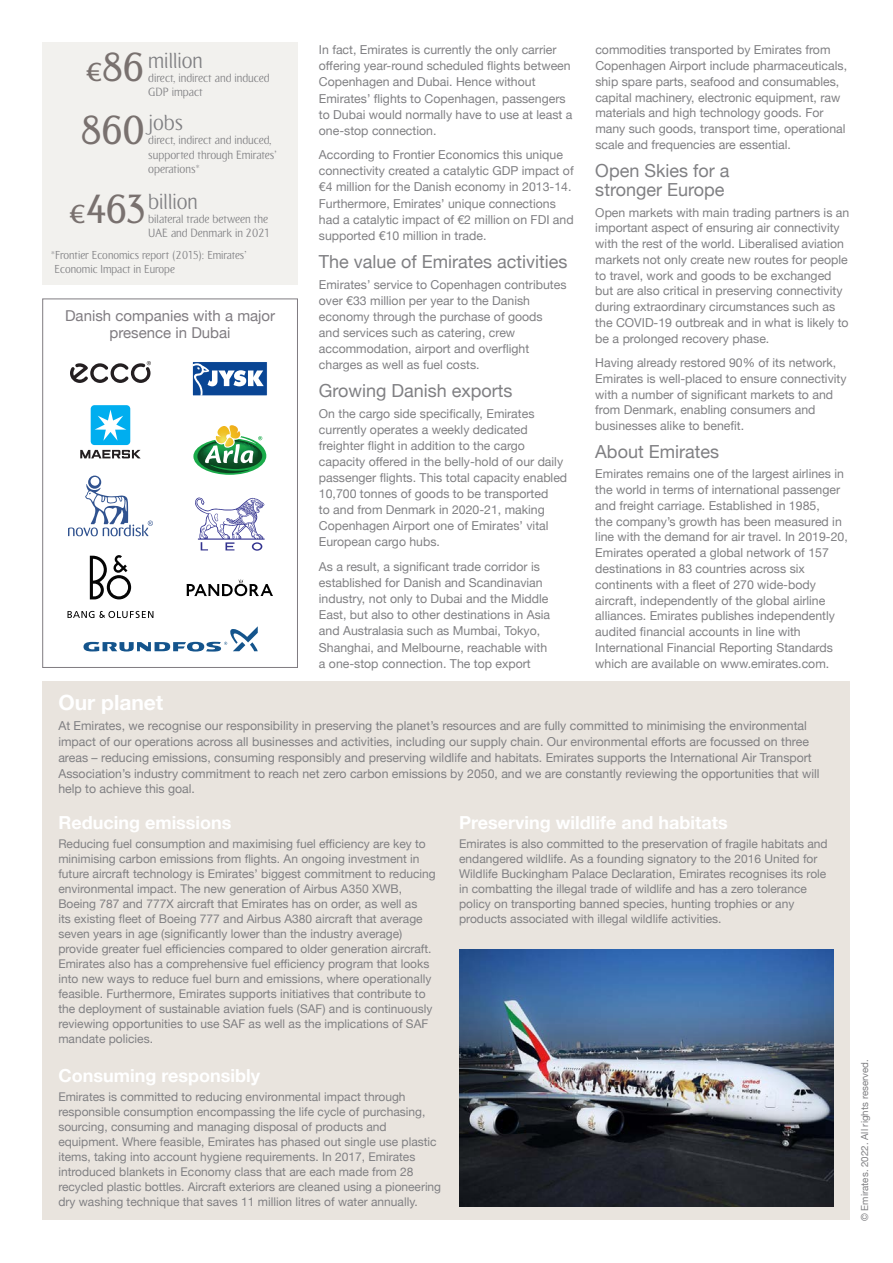
<style>
.page{position:relative;width:893px;height:1263px;background:#fff}
.page>*{position:absolute;margin:0;border:0;box-sizing:border-box;transform-origin:0 0}
.FS_Subhead{font:500 39.75px "Emirates";letter-spacing:-.025em;color:#79716f}
.FS_Body{font:300 21.3px "Emirates";color:#808083}
.FS_Body-2{font:700 21px "Helvetica Neue";color:#fff}
.FS_Subhead-2{font:18px/19.5px "Helvetica Neue";color:#808083}
.FS_Body-3{font:700 18px "Helvetica Neue";color:#fff}
.FS_Subhead-3{font:15px/16.5px "Helvetica Neue";color:#807c81;text-align:center}
.FS_Body-4{font:12.3px/15.8px "Helvetica Neue";color:#808083}
.FS_Body-5{font:12px/15px "Helvetica Neue";color:#808083}
.FS_Body-6{font:300 11.55px/14.2px "Emirates";color:#808083}
.FS_Body-7{font:300 11.25px/13.5px "Emirates";color:#808083}
.FS_Body-8{font:9.75px "Helvetica Neue";color:#808083}
.s1{font-size:25.5px}
</style>
<div class="page">
<div style="left:43px;top:681px;width:807px;height:539px;background:#e9e4de"></div>
<img style="left:459px;top:950px;width:374px;height:256px">
<div style="left:43px;top:299px;width:255px;height:369px;border:1px solid #807c81"></div>
<div style="left:43px;top:43px;width:255px;height:242px;background:#f2f1ee"></div>
<svg style="left:68px;top:555px;width:85px;height:63px"></svg>
<svg style="left:80px;top:450px;width:61px;height:8px"></svg>
<div style="left:91px;top:405px;width:39px;height:40px;background:#00aeef;border-radius:4px"></div>
<svg style="left:95px;top:409px;width:31px;height:32px"></svg>
<svg style="left:70px;top:361px;width:81px;height:22px"></svg>
<svg style="left:193px;top:425px;width:74px;height:50px"></svg>
<div style="left:192px;top:361px;width:76px;height:35px;background:#094594;border:1px solid #fff"></div>
<svg style="left:193px;top:363px;width:71px;height:33px"></svg>
<svg style="left:187px;top:579px;width:86px;height:17px"></svg>
<svg style="left:83px;top:626px;width:175px;height:26px"></svg>
<svg style="left:68px;top:476px;width:85px;height:60px"></svg>
<svg style="left:195px;top:498px;width:70px;height:53px"></svg>
<p class="FS_Body" style="left:148px;top:45px;width:56px">million</p>
<p class="FS_Body-6" style="left:148px;top:71px;width:123px">direct, indirect and induced<br>GDP impact</p>
<p class="FS_Subhead" style="left:85px;top:38px;width:61px"><span class="s1">€</span>86</p>
<p class="FS_Body" style="left:148px;top:107px;width:36px">jobs</p>
<p class="FS_Body-6" style="left:148px;top:134px;width:130px">direct, indirect and induced, supported through Emirates’ operations*</p>
<p class="FS_Subhead" style="left:80px;top:100px;width:66px">860</p>
<p class="FS_Body" style="left:148px;top:186px;width:51px">billion</p>
<p class="FS_Body-6" style="left:148px;top:213px;width:122px">bilateral trade between the<br>UAE and Denmark in 2021</p>
<p class="FS_Subhead" style="left:69px;top:179px;width:77px"><span class="s1">€</span>463</p>
<p class="FS_Body-7" style="left:55px;top:249px;width:193px;text-indent:-4px">*Frontier Economics report (2015): Emirates’<br>Economic Impact in Europe</p>
<p class="FS_Subhead-3" style="left:65px;top:309px;width:212px">Danish companies with a major presence in Dubai</p>
<p class="FS_Body-4" style="left:319px;top:43px;width:255px">In fact, Emirates is currently the only carrier offering year-round scheduled flights between Copenhagen and Dubai. Hence without Emirates’ flights to Copenhagen, passengers to Dubai would normally have to use at least a one-stop connection.</p>
<p class="FS_Body-4" style="left:319px;top:148px;width:256px">According to Frontier Economics this unique connectivity created a catalytic GDP impact of €4 million for the Danish economy in 2013-14.<br>Furthermore, Emirates’ unique connections had a catalytic impact of €2 million on FDI and supported €10 million in trade.</p>
<p class="FS_Subhead-2" style="left:319px;top:253px;width:250px">The value of Emirates activities</p>
<p class="FS_Body-4" style="left:319px;top:277px;width:249px">Emirates’ service to Copenhagen contributes over €33 million per year to the Danish economy through the purchase of goods<br>and services such as catering, crew accommodation, airport and overflight charges as well as fuel costs.</p>
<p class="FS_Subhead-2" style="left:319px;top:382px;width:195px">Growing Danish exports</p>
<p class="FS_Body-4" style="left:319px;top:406px;width:250px">On the cargo side specifically, Emirates currently operates a weekly dedicated freighter flight in addition to the cargo capacity offered in the belly-hold of our daily passenger flights. This total capacity enabled 10,700 tonnes of goods to be transported<br>to and from Denmark in 2020-21, making Copenhagen Airport one of Emirates’ vital European cargo hubs.</p>
<p class="FS_Body-4" style="left:319px;top:559px;width:233px">As a result, a significant trade corridor is established for Danish and Scandinavian industry, not only to Dubai and the Middle East, but also to other destinations in Asia and Australasia such as Mumbai, Tokyo, Shanghai, and Melbourne, reachable with a one-stop connection. The top export</p>
<p class="FS_Body-4" style="left:595px;top:43px;width:253px">commodities transported by Emirates from Copenhagen Airport include pharmaceuticals, ship spare parts, seafood and consumables, capital machinery, electronic equipment, raw materials and high technology goods. For many such goods, transport time, operational scale and frequencies are essential.</p>
<p class="FS_Subhead-2" style="left:595px;top:162px;width:136px">Open Skies for a stronger Europe</p>
<p class="FS_Body-4" style="left:595px;top:205px;width:256px">Open markets with main trading partners is an important aspect of ensuring air connectivity with the rest of the world. Liberalised aviation markets not only create new routes for people to travel, work and goods to be exchanged but are also critical in preserving connectivity during extraordinary circumstances such as the COVID-19 outbreak and in what is likely to be a prolonged recovery phase.</p>
<p class="FS_Body-4" style="left:595px;top:355px;width:253px">Having already restored 90% of its network, Emirates is well-placed to ensure connectivity with a number of significant markets to and from Denmark, enabling consumers and businesses alike to benefit.</p>
<p class="FS_Subhead-2" style="left:595px;top:443px;width:125px">About Emirates</p>
<p class="FS_Body-4" style="left:595px;top:467px;width:254px">Emirates remains one of the largest airlines in the world in terms of international passenger and freight carriage. Established in 1985,<br>the company’s growth has been measured in line with the demand for air travel. In 2019-20, Emirates operated a global network of 157 destinations in 83 countries across six continents with a fleet of 270 wide-body aircraft, independently of the global airline alliances. Emirates publishes independently audited financial accounts in line with International Financial Reporting Standards which are available on www.emirates.com.</p>
<p class="FS_Body-2" style="left:58px;top:686px;width:107px">Our planet</p>
<p class="FS_Body-4" style="left:58px;top:719px;width:763px">At Emirates, we recognise our responsibility in preserving the planet’s resources and are fully committed to minimising the environmental impact of our operations across all businesses and activities, including our supply chain. Our environmental efforts are focussed on three areas – reducing emissions, consuming responsibly and preserving wildlife and habitats. Emirates supports the International Air Transport Association’s industry commitment to reach net zero carbon emissions by 2050, and we are constantly reviewing the opportunities that will help to achieve this goal.</p>
<p class="FS_Body-3" style="left:58px;top:808px;width:175px">Reducing emissions</p>
<p class="FS_Body-5" style="left:58px;top:837px;width:379px">Reducing fuel consumption and maximising fuel efficiency are key to minimising carbon emissions from flights. An ongoing investment in future aircraft technology is Emirates’ biggest commitment to reducing environmental impact. The new generation of Airbus A350 XWB, Boeing 787 and 777X aircraft that Emirates has on order, as well as<br>its existing fleet of Boeing 777 and Airbus A380 aircraft that average seven years in age (significantly lower than the industry average) provide greater fuel efficiencies compared to older generation aircraft.<br>Emirates also has a comprehensive fuel efficiency program that looks into new ways to reduce fuel burn and emissions, where operationally feasible. Furthermore, Emirates supports initiatives that contribute to the deployment of sustainable aviation fuels (SAF) and is continuously reviewing opportunities to use SAF as well as the implications of SAF mandate policies.</p>
<p class="FS_Body-3" style="left:58px;top:1061px;width:203px">Consuming responsibly</p>
<p class="FS_Body-5" style="left:58px;top:1090px;width:384px">Emirates is committed to reducing environmental impact through responsible consumption encompassing the life cycle of purchasing, sourcing, consuming and managing disposal of products and equipment. Where feasible, Emirates has phased out single use plastic items, taking into account hygiene requirements. In 2017, Emirates introduced blankets in Economy class that are each made from 28 recycled plastic bottles. Aircraft exteriors are cleaned using a pioneering dry washing technique that saves 11 million litres of water annually.</p>
<p class="FS_Body-3" style="left:459px;top:808px;width:270px">Preserving wildlife and habitats</p>
<p class="FS_Body-5" style="left:459px;top:837px;width:370px">Emirates is also committed to the preservation of fragile habitats and endangered wildlife. As a founding signatory to the 2016 United for Wildlife Buckingham Palace Declaration, Emirates recognises its role in combatting the illegal trade of wildlife and has a zero tolerance policy on transporting banned species, hunting trophies or any products associated with illegal wildlife activities.</p>
<p class="FS_Body-8" style="left:858px;top:1221px;width:163px;rotate:-90deg">© Emirates. 2022. All rights reserved.</p>
</div>
